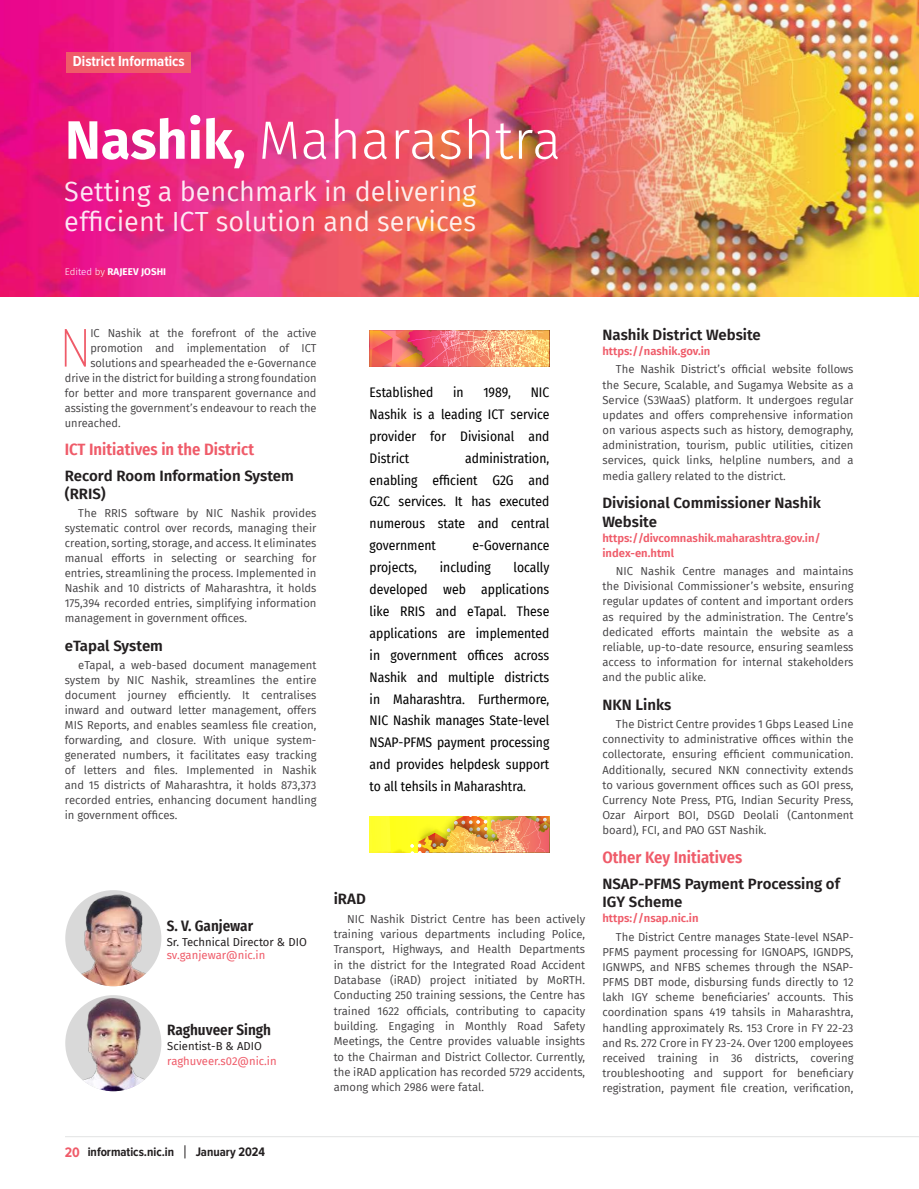
<style>
.page{position:relative;width:919px;height:1189px;background:#fff}
.page>*{position:absolute;margin:0;border:0;box-sizing:border-box;transform-origin:0 0}
.t1{font:100 56.25px "Proxima Nova Cond";color:#ef5b69}
.t2{font:300 54px "Fira Sans";color:#fff}
.t3{font:27px/30px "Fira Sans";color:#fff}
.t4{font:600 16.5px "Fira Sans Condensed";color:#ef5b69}
.t5{font:600 15px/18.1px "Fira Sans";color:#231f20}
.t6{font:600 15px "Fira Sans Condensed";color:#231f20}
.t7{font:700 15px "Proxima Nova Cond";color:#fff}
.t8{font:13.5px/21.9px "Fira Sans Condensed";color:#000;text-align:justify}
.t9{font:700 12.75px "Proxima Nova Cond";color:#231f20}
.t10{font:11.25px/15.1px "Fira Sans";color:#413f41;text-align:justify}
.t11{font:600 11.25px/15.1px "Fira Sans";color:#ef5b69}
.t12{font:11.25px "Fira Sans";color:#231f20}
.t13{font:11.25px "Fira Sans";color:#ef5b69}
.t14{font:700 9.75px "Fira Sans";letter-spacing:.01em;color:#fff}
.s1{font-weight:700}
.s2{font-weight:300}
.s3{font-size:14.25px;color:#ef5b69}
</style>
<div class="page">
<hr style="left:65px;top:1136px;width:853px;height:1px;background:#e2e3e3">
<svg style="left:185px;top:1145px;width:1px;height:13px"></svg>
<img style="left:0;top:0;width:918px;height:297px">
<img style="left:369px;top:330px;width:180px;height:37px">
<img style="left:369px;top:816px;width:19px;height:36px">
<img style="left:378px;top:844px;width:10px;height:8px">
<img style="left:388px;top:816px;width:14px;height:36px">
<img style="left:402px;top:816px;width:8px;height:36px">
<img style="left:410px;top:816px;width:139px;height:37px">
<img style="left:65px;top:995px;width:96px;height:96px;border-radius:48px">
<img style="left:65px;top:890px;width:96px;height:96px;border-radius:48px">
<div style="left:66px;top:52px;width:124px;height:21px;background:#ef5b69"></div>
<h3 class="t7" style="left:73px;top:53px;width:113px">District Informatics</h3>
<h3 class="t7" style="left:168px;top:54px;width:8px">s</h3>
<h2 class="t2" style="left:65px;top:102px;width:497px"><span class="s1">Nashik,</span> Maharashtra</h2>
<h3 class="t3" style="left:65px;top:176px;width:413px">Setting a benchmark in delivering efficient ICT solution and services</h3>
<p class="t14" style="left:65px;top:264px;width:103px"><span class="s2">Edited by</span> RAJEEV JOSHI</p>
<h1 class="t1" style="left:60px;top:316px;width:31px">N</h1>
<p class="t10" style="left:90px;top:325px;width:228px">IC Nashik at the forefront of the active</p>
<p class="t10" style="left:90px;top:340px;width:228px">promotion and implementation of ICT</p>
<p class="t10" style="left:90px;top:355px;width:228px">solutions and spearheaded the e-Governance</p>
<p class="t10" style="left:65px;top:370px;width:253px">drive in the district for building a strong foundation</p>
<p class="t10" style="left:65px;top:385px;width:253px">for better and more transparent governance and</p>
<p class="t10" style="left:65px;top:400px;width:253px">assisting the government’s endeavour to reach the</p>
<p class="t10" style="left:65px;top:415px;width:57px">unreached.</p>
<h3 class="t4" style="left:65px;top:436px;width:191px">ICT Initiatives in the District</h3>
<h3 class="t5" style="left:65px;top:466px;width:231px">Record Room Information System (RRIS)</h3>
<p class="t10" style="left:65px;top:505px;width:253px;text-indent:14px">The RRIS software by NIC Nashik provides systematic control over records, managing their creation, sorting, storage, and access. It eliminates manual efforts in selecting or searching for entries, streamlining the process. Implemented in Nashik and 10 districts of Maharashtra, it holds 175,394 recorded entries, simplifying information management in government offices.</p>
<h3 class="t5" style="left:65px;top:635px;width:100px">eTapal System</h3>
<p class="t10" style="left:65px;top:657px;width:253px;text-indent:14px">eTapal, a web-based document management system by NIC Nashik, streamlines the entire document journey efficiently. It centralises inward and outward letter management, offers MIS Reports, and enables seamless file creation, forwarding, and closure. With unique system&shy;generated numbers, it facilitates easy tracking of letters and files. Implemented in Nashik and 15 districts of Maharashtra, it holds 873,373 recorded entries, enhancing document handling in government offices.</p>
<h3 class="t6" style="left:167px;top:913px;width:88px">S. V. Ganjewar</h3>
<p class="t12" style="left:167px;top:933px;width:141px">Sr. Technical Director &amp; DIO</p>
<p class="t13" style="left:167px;top:947px;width:100px">sv.ganjewar@nic.in</p>
<h3 class="t6" style="left:167px;top:1017px;width:105px">Raghuveer Singh</h3>
<p class="t12" style="left:167px;top:1037px;width:96px">Scientist-B &amp; ADIO</p>
<p class="t13" style="left:167px;top:1052px;width:111px">raghuveer.s02@nic.in</p>
<p class="t8" style="left:369px;top:381px;width:65px">Established</p>
<p class="t8" style="left:453px;top:381px;width:12px">in</p>
<p class="t8" style="left:483px;top:381px;width:29px">1989,</p>
<p class="t8" style="left:369px;top:381px;width:181px;text-indent:161px">NIC Nashik is a leading ICT service provider for Divisional and District</p>
<p class="t8" style="left:369px;top:446px;width:181px;text-indent:96px">administration, enabling efficient G2G and G2C services. It has executed numerous state and central government</p>
<p class="t8" style="left:472px;top:534px;width:78px">e-Governance</p>
<p class="t8" style="left:369px;top:556px;width:49px">projects,</p>
<p class="t8" style="left:440px;top:556px;width:53px">including</p>
<p class="t8" style="left:369px;top:556px;width:181px;text-indent:144px">locally developed web applications like RRIS and eTapal. These applications are implemented in government offices across Nashik and multiple districts in Maharashtra. Furthermore, NIC Nashik manages State-level NSAP-PFMS payment processing and provides helpdesk support to all tehsils in Maharashtra.</p>
<h3 class="t5" style="left:334px;top:889px;width:33px">iRAD</h3>
<p class="t10" style="left:334px;top:910px;width:253px;text-indent:14px">NIC Nashik District Centre has been actively training various departments including Police, Transport, Highways, and Health Departments in the district for the Integrated Road Accident Database (iRAD) project initiated by MoRTH.<br>Conducting 250 training sessions, the Centre has trained 1622 officials, contributing to capacity building. Engaging in Monthly Road Safety Meetings, the Centre provides valuable insights to the Chairman and District Collector. Currently, the iRAD application has recorded 5729 accidents, among which 2986 were fatal.</p>
<h3 class="t5" style="left:602px;top:325px;width:160px">Nashik District Website</h3>
<p class="t11" style="left:602px;top:343px;width:109px">https://nashik.gov.in</p>
<p class="t10" style="left:602px;top:361px;width:252px;text-indent:14px">The Nashik District’s official website follows the Secure, Scalable, and Sugamya Website as a Service (S3WaaS) platform. It undergoes regular updates and offers comprehensive information on various aspects such as history, demography, administration, tourism, public utilities, citizen services, quick links, helpline numbers, and a media gallery related to the district.</p>
<h3 class="t5" style="left:602px;top:493px;width:220px">Divisional Commissioner Nashik<br>Website</h3>
<p class="t11" style="left:602px;top:529px;width:219px">https://divcomnashik.maharashtra.gov.in/ index-en.html</p>
<p class="t10" style="left:602px;top:563px;width:252px;text-indent:14px">NIC Nashik Centre manages and maintains the Divisional Commissioner’s website, ensuring regular updates of content and important orders as required by the administration. The Centre’s dedicated efforts maintain the website as a reliable, up-to-date resource, ensuring seamless access to information for internal stakeholders and the public alike.</p>
<h3 class="t5" style="left:602px;top:694px;width:70px">NKN Links</h3>
<p class="t10" style="left:602px;top:716px;width:252px;text-indent:14px">The District Centre provides 1 Gbps Leased Line connectivity to administrative offices within the collectorate, ensuring efficient communication.<br>Additionally, secured NKN connectivity extends to various government offices such as GOI press, Currency Note Press, PTG, Indian Security Press, Ozar Airport BOI, DSGD Deolali (Cantonment board), FCI, and PAO GST Nashik.</p>
<h3 class="t4" style="left:602px;top:844px;width:141px">Other Key Initiatives</h3>
<h3 class="t5" style="left:602px;top:873px;width:239px">NSAP-PFMS Payment Processing of<br>IGY Scheme</h3>
<p class="t11" style="left:602px;top:910px;width:98px">https://nsap.nic.in</p>
<p class="t10" style="left:602px;top:928px;width:252px;text-indent:14px">The District Centre manages State-level NSAP-PFMS payment processing for IGNOAPS, IGNDPS, IGNWPS, and NFBS schemes through the NSAP-PFMS DBT mode, disbursing funds directly to 12 lakh IGY scheme beneficiaries’ accounts. This coordination spans 419 tahsils in Maharashtra, handling approximately Rs. 153 Crore in FY 22-23 and Rs. 272 Crore in FY 23-24. Over 1200 employees received training in 36 districts, covering troubleshooting and support for beneficiary registration, payment file creation, verification,</p>
<p class="t9" style="left:65px;top:1144px;width:111px"><span class="s3">20</span> informatics.nic.in</p>
<p class="t9" style="left:196px;top:1144px;width:71px">January 2024</p>
</div>
